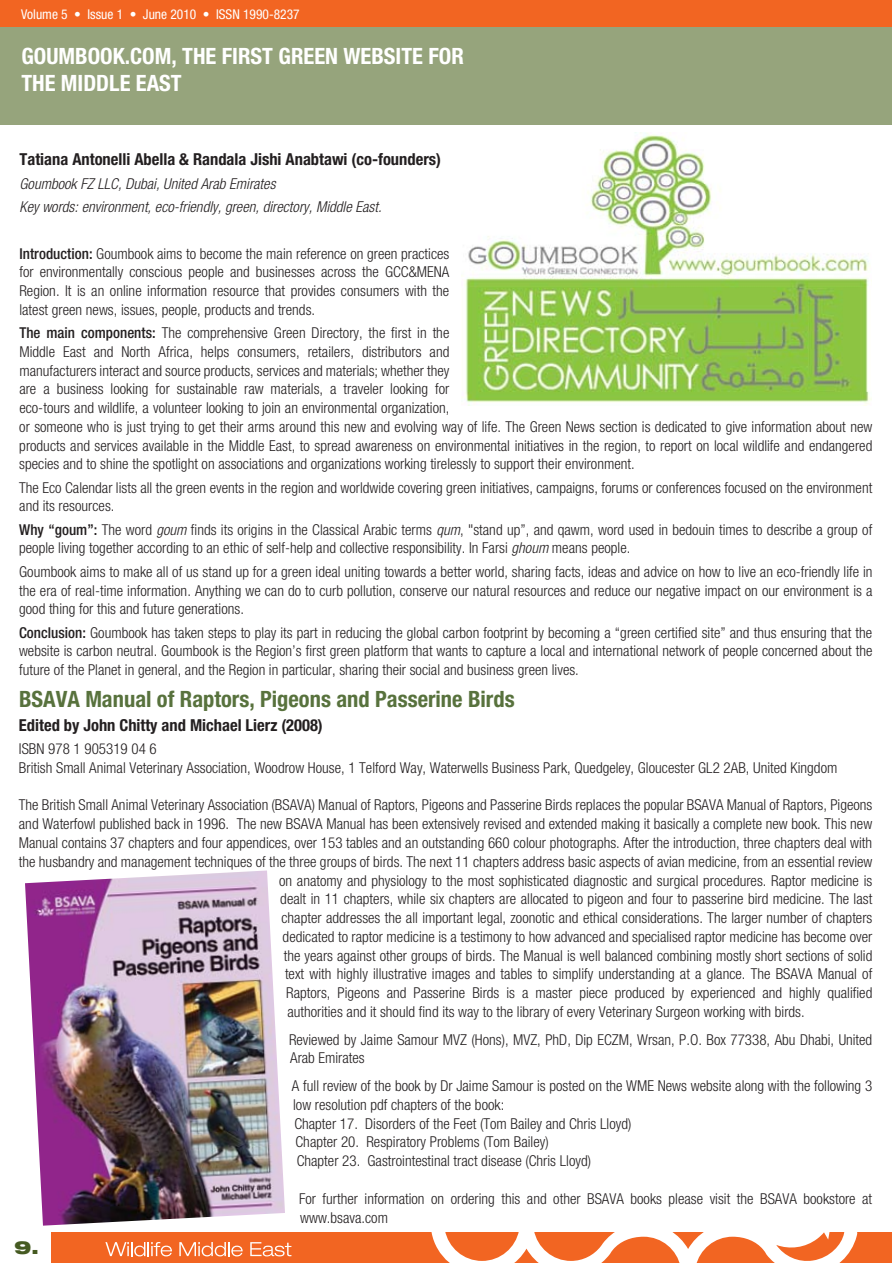
<style>
.page{position:relative;width:892px;height:1263px;background:#fff}
.page>*{position:absolute;margin:0;border:0;box-sizing:border-box;transform-origin:0 0}
.t1{font:700 condensed 22.5px/27px "Helvetica Neue";color:#fff}
.t2{font:700 condensed 22.5px "Helvetica Neue";color:#58723d}
.t3{font:900 expanded 18px "Helvetica Neue";color:#455a21}
.t4{font:700 condensed 16.5px "Helvetica Neue";color:#231f20}
.t5{font:300 condensed 15px/18.8px "Helvetica Neue";color:#231f20}
.t6{font:italic 300 condensed 15px/23.2px "Helvetica Neue";color:#231f20}
.t7{font:condensed 13.5px "Helvetica Neue";color:#fff}
.s1{font-weight:500}
.s2{font-style:italic}
</style>
<div class="page">
<div style="left:51px;top:1231px;width:841px;height:31px;background:#f26522"></div>
<svg style="left:105px;top:1242px;width:67px;height:13px"></svg>
<svg style="left:179px;top:1242px;width:64px;height:13px"></svg>
<svg style="left:250px;top:1242px;width:41px;height:13px"></svg>
<svg style="left:431px;top:1231px;width:426px;height:31px"></svg>
<div style="left:0;top:0;width:892px;height:27px;background:#f26522"></div>
<div style="left:0;top:27px;width:892px;height:98px;background:#96a47c"></div>
<img style="left:25px;top:870px;width:260px;height:355px">
<img style="left:462px;top:132px;width:409px;height:273px">
<p class="t7" style="left:21px;top:6px;width:280px">Volume 5 • Issue 1 • June 2010 • ISSN 1990-8237</p>
<p class="t1" style="left:21px;top:42px;width:444px">GOUMBOOK.COM, THE FIRST GREEN WEBSITE FOR<br>THE MIDDLE EAST</p>
<p class="t4" style="left:20px;top:149px;width:423px">Tatiana Antonelli Abella &amp; Randala Jishi Anabtawi (co-founders)</p>
<p class="t6" style="left:20px;top:172px;width:363px">Goumbook FZ LLC, Dubai, United Arab Emirates<br>Key words: environment, eco-friendly, green, directory, Middle East.</p>
<p class="t5" style="left:19px;top:244px;width:431px;text-align:justify"><span class="s1">Introduction:</span> Goumbook aims to become the main reference on green practices for environmentally conscious people and businesses across the GCC&amp;MENA Region. It is an online information resource that provides consumers with the latest green news, issues, people, products and trends.</p>
<p class="t5" style="left:19px;top:323px;width:854px"><span class="s1">The main components:</span> The comprehensive Green Directory, the first in the<br>Middle East and North Africa, helps consumers, retailers, distributors and<br>manufacturers interact and source products, services and materials; whether they<br>are a business looking for sustainable raw materials, a traveler looking for<br>eco-tours and wildlife, a volunteer looking to join an environmental organization,<br>or someone who is just trying to get their arms around this new and evolving way of life. The Green News section is dedicated to give information about new products and services available in the Middle East, to spread awareness on environmental initiatives in the region, to report on local wildlife and endangered species and to shine the spotlight on associations and organizations working tirelessly to support their environment.</p>
<p class="t5" style="left:19px;top:478px;width:854px">The Eco Calendar lists all the green events in the region and worldwide covering green initiatives, campaigns, forums or conferences focused on the environment and its resources.</p>
<p class="t5" style="left:19px;top:520px;width:854px"><span class="s1">Why “goum”:</span> The word <span class="s2">goum</span> finds its origins in the Classical Arabic terms <span class="s2">qum</span>, "stand up”, and qawm, word used in bedouin times to describe a group of people living together according to an ethic of self-help and collective responsibility. In Farsi <span class="s2">ghoum</span> means people.</p>
<p class="t5" style="left:19px;top:562px;width:854px;text-align:justify">Goumbook aims to make all of us stand up for a green ideal uniting towards a better world, sharing facts, ideas and advice on how to live an eco-friendly life in the era of real-time information. Anything we can do to curb pollution, conserve our natural resources and reduce our negative impact on our environment is a good thing for this and future generations.</p>
<p class="t5" style="left:19px;top:622px;width:854px;text-align:justify"><span class="s1">Conclusion:</span> Goumbook has taken steps to play its part in reducing the global carbon footprint by becoming a “green certified site” and thus ensuring that the website is carbon neutral. Goumbook is the Region’s first green platform that wants to capture a local and international network of people concerned about the future of the Planet in general, and the Region in particular, sharing their social and business green lives.</p>
<p class="t2" style="left:19px;top:684px;width:497px">BSAVA Manual of Raptors, Pigeons and Passerine Birds</p>
<p class="t4" style="left:19px;top:714px;width:305px">Edited by John Chitty and Michael Lierz (2008)</p>
<p class="t5" style="left:19px;top:739px;width:820px">ISBN 978 1 905319 04 6<br>British Small Animal Veterinary Association, Woodrow House, 1 Telford Way, Waterwells Business Park, Quedgeley, Gloucester GL2 2AB, United Kingdom</p>
<p class="t5" style="left:19px;top:795px;width:855px">The British Small Animal Veterinary Association (BSAVA) Manual of Raptors, Pigeons and Passerine Birds replaces the popular BSAVA Manual of Raptors, Pigeons</p>
<p class="t5" style="left:19px;top:814px;width:854px">and Waterfowl published back in 1996. The new BSAVA Manual has been extensively revised and extended making it basically a complete new book. This new</p>
<p class="t5" style="left:19px;top:833px;width:854px">Manual contains 37 chapters and four appendices, over 153 tables and an outstanding 660 colour photographs. After the introduction, three chapters deal with</p>
<p class="t5" style="left:19px;top:851px;width:855px">the husbandry and management techniques of the three groups of birds. The next 11 chapters address basic aspects of avian medicine, from an essential review</p>
<p class="t5" style="left:279px;top:870px;width:594px">on anatomy and physiology to the most sophisticated diagnostic and surgical procedures. Raptor medicine is</p>
<p class="t5" style="left:280px;top:889px;width:593px">dealt in 11 chapters, while six chapters are allocated to pigeon and four to passerine bird medicine. The last</p>
<p class="t5" style="left:281px;top:908px;width:592px">chapter addresses the all important legal, zoonotic and ethical considerations. The larger number of chapters</p>
<p class="t5" style="left:283px;top:926px;width:591px">dedicated to raptor medicine is a testimony to how advanced and specialised raptor medicine has become over</p>
<p class="t5" style="left:284px;top:945px;width:590px">the years against other groups of birds. The Manual is well balanced combining mostly short sections of solid</p>
<p class="t5" style="left:285px;top:964px;width:589px">text with highly illustrative images and tables to simplify understanding at a glance. The BSAVA Manual of</p>
<p class="t5" style="left:286px;top:983px;width:587px">Raptors, Pigeons and Passerine Birds is a master piece produced by experienced and highly qualified</p>
<p class="t5" style="left:287px;top:1001px;width:519px">authorities and it should find its way to the library of every Veterinary Surgeon working with birds.</p>
<p class="t5" style="left:289px;top:1029px;width:584px">Reviewed by Jaime Samour MVZ (Hons), MVZ, PhD, Dip ECZM, Wrsan, P.O. Box 77338, Abu Dhabi, United<br>Arab Emirates</p>
<p class="t5" style="left:292px;top:1076px;width:581px">A full review of the book by Dr Jaime Samour is posted on the WME News website along with the following 3 low resolution pdf chapters of the book:<br>Chapter 17. Disorders of the Feet (Tom Bailey and Chris Lloyd)<br>Chapter 20. Respiratory Problems (Tom Bailey)<br>Chapter 23. Gastrointestinal tract disease (Chris Lloyd)</p>
<p class="t5" style="left:299px;top:1188px;width:574px">For further information on ordering this and other BSAVA books please visit the BSAVA bookstore at www.bsava.com</p>
<p class="t3" style="left:14px;top:1235px;width:26px">9.</p>
</div>
